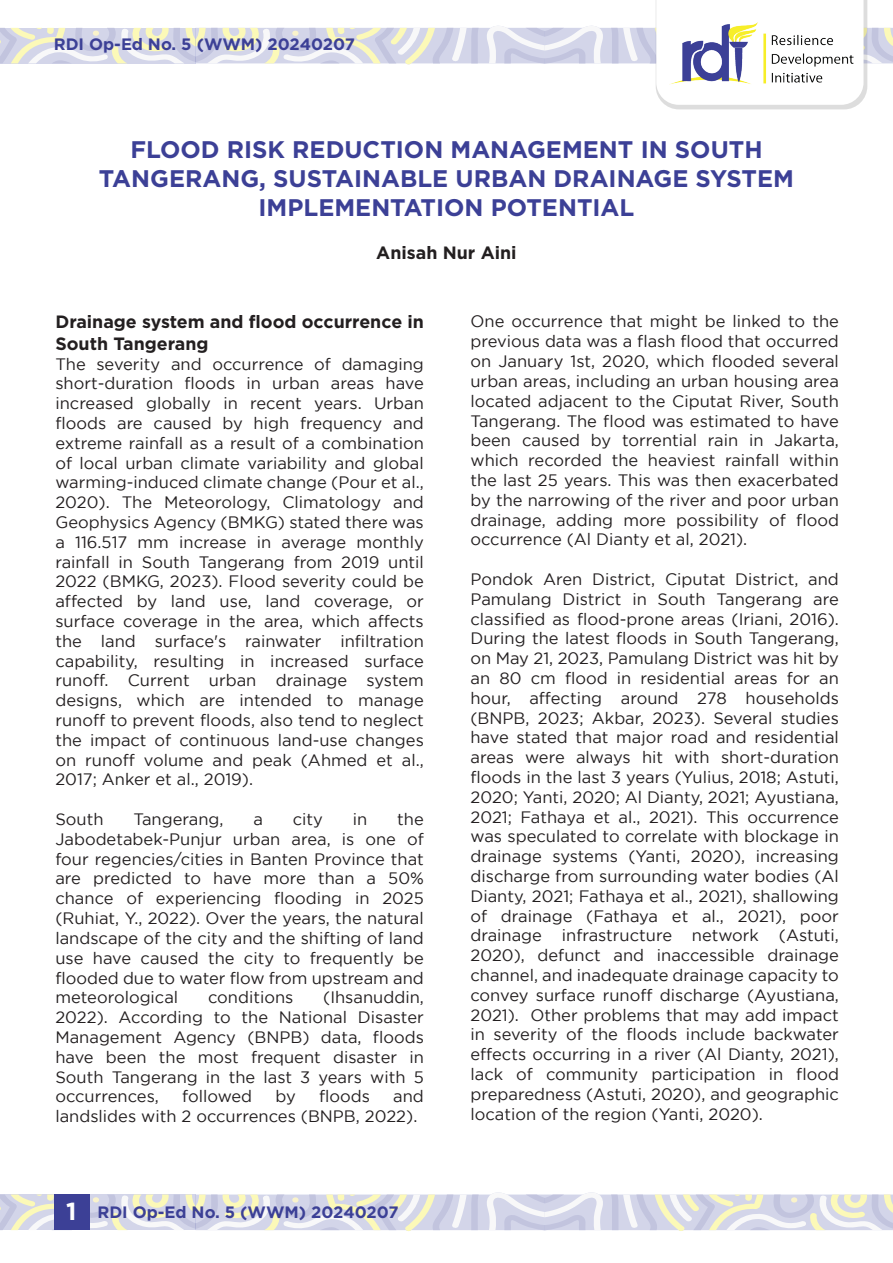
<style>
.page{position:relative;width:893px;height:1263px;background:#fff}
.page>*{position:absolute;margin:0;border:0;box-sizing:border-box;transform-origin:0 0}
.t1{font:700 24px/28.8px "Gotham";color:#3c4096;text-align:center}
.t2{font:700 17.85px/21.3px "Gotham";color:#231f20}
.t3{font:16.5px/19.8px "Gotham";color:#231f20;text-align:justify}
.t4{font:700 16.5px "Gotham";color:#3c4096}
.s1{font-size:24.6px;color:#fff}
</style>
<div class="page">
<svg style="left:0;top:1192px;width:893px;height:39px"></svg>
<svg style="left:0;top:0;width:893px;height:109px"></svg>
<img style="left:670px;top:22px;width:183px;height:63px">
<div style="left:54px;top:1194px;width:36px;height:36px;background:#3c4096"></div>
<p class="t4" style="left:54px;top:35px;width:303px">RDI Op-Ed No. 5 (WWM) 20240207</p>
<h1 class="t1" style="left:99px;top:135px;width:697px">FLOOD RISK REDUCTION MANAGEMENT IN SOUTH<br>TANGERANG, SUSTAINABLE URBAN DRAINAGE SYSTEM<br>IMPLEMENTATION POTENTIAL</h1>
<p class="t2" style="left:376px;top:242px;width:142px">Anisah Nur Aini</p>
<p class="t2" style="left:55px;top:311px;width:370px">Drainage system and flood occurrence in<br>South Tangerang</p>
<p class="t3" style="left:55px;top:354px;width:370px">The severity and occurrence of damaging short-duration floods in urban areas have increased globally in recent years. Urban floods are caused by high frequency and extreme rainfall as a result of a combination of local urban climate variability and global warming-induced climate change (Pour et al., 2020). The Meteorology, Climatology and Geophysics Agency (BMKG) stated there was a 116.517 mm increase in average monthly rainfall in South Tangerang from 2019 until 2022 (BMKG, 2023). Flood severity could be affected by land use, land coverage, or surface coverage in the area, which affects the land surface's rainwater infiltration capability, resulting in increased surface runoff. Current urban drainage system designs, which are intended to manage runoff to prevent floods, also tend to neglect the impact of continuous land-use changes on runoff volume and peak (Ahmed et al., 2017; Anker et al., 2019).</p>
<p class="t3" style="left:55px;top:809px;width:50px">South</p>
<p class="t3" style="left:133px;top:809px;width:92px">Tangerang,</p>
<p class="t3" style="left:253px;top:809px;width:11px">a</p>
<p class="t3" style="left:293px;top:809px;width:32px">city</p>
<p class="t3" style="left:353px;top:809px;width:16px">in</p>
<p class="t3" style="left:55px;top:809px;width:370px;text-indent:342px">the Jabodetabek-Punjur urban area, is one of four regencies/cities in Banten Province that are predicted to have more than a 50% chance of experiencing flooding in 2025 (Ruhiat, Y., 2022). Over the years, the natural landscape of the city and the shifting of land use have caused the city to frequently be flooded due to water flow from upstream and meteorological</p>
<p class="t3" style="left:55px;top:987px;width:370px;text-indent:268px">(Ihsanuddin, 2022). According to the National Disaster Management Agency (BNPB) data, floods have been the most frequent disaster in South Tangerang in the last 3 years with 5 occurrences,</p>
<p class="t3" style="left:208px;top:987px;width:87px">conditions</p>
<p class="t3" style="left:182px;top:1086px;width:71px">followed</p>
<p class="t3" style="left:275px;top:1086px;width:22px">by</p>
<p class="t3" style="left:319px;top:1086px;width:52px">floods</p>
<p class="t3" style="left:55px;top:1086px;width:370px;text-indent:338px">and landslides with 2 occurrences (BNPB, 2022).</p>
<p class="t4" style="left:66px;top:1203px;width:334px"><span class="s1">1</span> RDI Op-Ed No. 5 (WWM) 20240207</p>
<p class="t3" style="left:470px;top:311px;width:370px">One occurrence that might be linked to the previous data was a flash flood that occurred on January 1st, 2020, which flooded several urban areas, including an urban housing area located adjacent to the Ciputat River, South Tangerang. The flood was estimated to have been caused by torrential rain in Jakarta, which recorded the heaviest rainfall within the last 25 years. This was then exacerbated by the narrowing of the river and poor urban drainage, adding more possibility of flood occurrence (Al Dianty et al, 2021).</p>
<p class="t3" style="left:470px;top:569px;width:370px">Pondok Aren District, Ciputat District, and Pamulang District in South Tangerang are classified as flood-prone areas (Iriani, 2016).<br>During the latest floods in South Tangerang, on May 21, 2023, Pamulang District was hit by an 80 cm flood in residential areas for an hour, affecting around 278 households (BNPB, 2023; Akbar, 2023). Several studies have stated that major road and residential areas were always hit with short-duration floods in the last 3 years (Yulius, 2018; Astuti, 2020; Yanti, 2020; Al Dianty, 2021; Ayustiana, 2021; Fathaya et al., 2021). This occurrence was speculated to correlate with blockage in drainage systems (Yanti, 2020), increasing discharge from surrounding water bodies (Al Dianty, 2021; Fathaya et al., 2021), shallowing of drainage (Fathaya et al., 2021), poor drainage infrastructure network (Astuti, 2020), defunct and inaccessible drainage channel, and inadequate drainage capacity to convey surface runoff discharge (Ayustiana, 2021). Other problems that may add impact in severity of the floods include backwater effects occurring in a river (Al Dianty, 2021), lack of community participation in flood preparedness (Astuti, 2020), and geographic location of the region (Yanti, 2020).</p>
</div>
